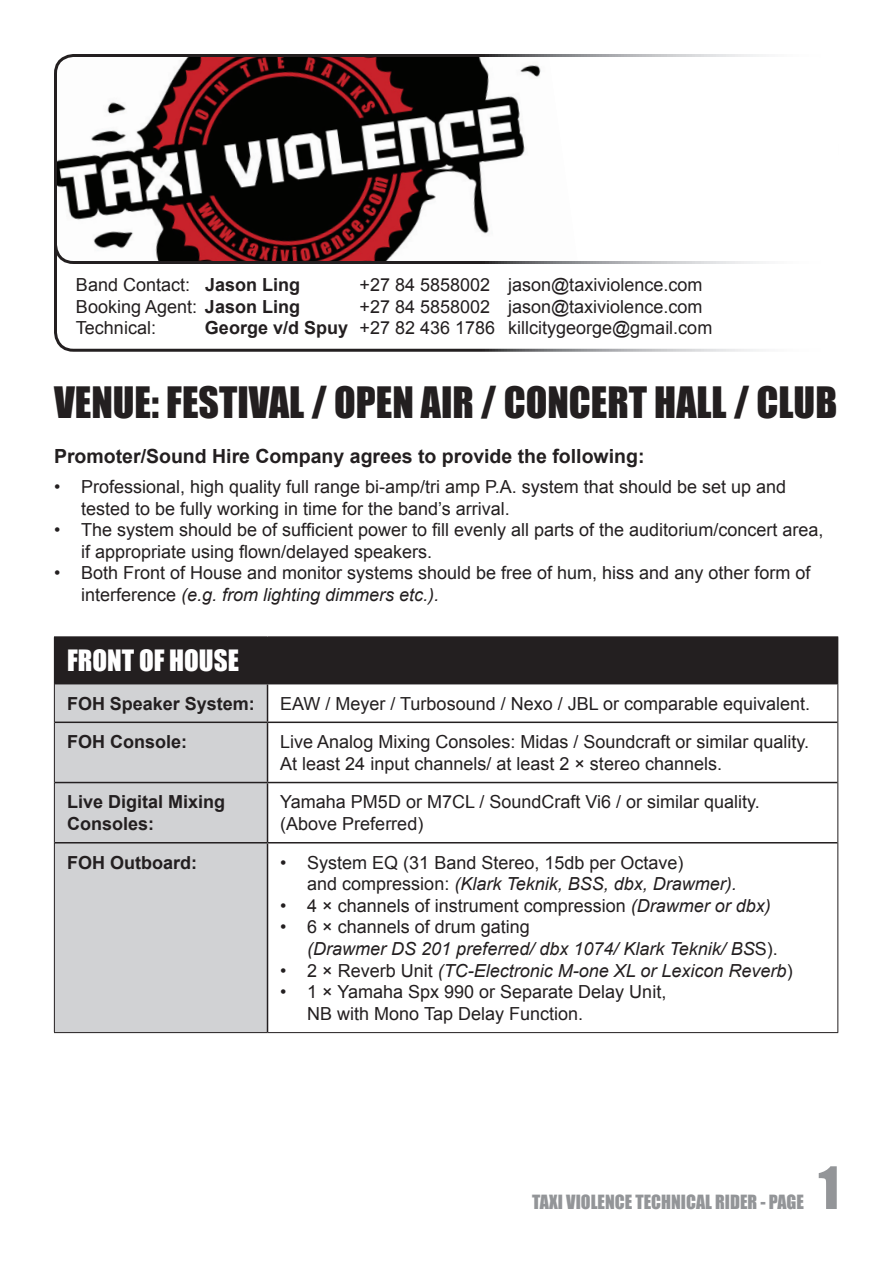
<style>
.page{position:relative;width:893px;height:1263px;background:#fff}
.page>*{position:absolute;margin:0;border:0;box-sizing:border-box;transform-origin:0 0}
.t1{font:54px "Impact";color:#939598}
.t2{font:39.75px "Impact";color:#231f20}
.t3{font:27px "Impact";color:#fff}
.t4{font:700 19.5px "Arial";color:#231f20}
.t5{font:18px/21.6px "Arial";color:#231f20}
.t6{font:italic 18px/21.6px "Arial";color:#231f20}
.t7{font:700 18px/21.6px "Arial";color:#231f20}
.t8{font:18px "Impact";color:#939598}
.s1{font-weight:700}
.s2{font-style:italic}
.s3{font-style:normal}
</style>
<div class="page">
<div style="left:54px;top:142px;width:785px;height:210px;border:3px solid #fff;border-radius:18px"></div>
<div style="left:54px;top:637px;width:784px;height:47px;background:#231f20"></div>
<div style="left:55px;top:684px;width:212px;height:348px;background:#d1d2d4"></div>
<hr style="left:267px;top:684px;width:1px;height:37px;background:#231f20">
<hr style="left:55px;top:721px;width:212px;height:2px;background:#231f20">
<hr style="left:267px;top:721px;width:570px;height:2px;background:#231f20">
<hr style="left:267px;top:723px;width:1px;height:59px;background:#231f20">
<hr style="left:55px;top:782px;width:212px;height:1px;background:#231f20">
<hr style="left:267px;top:782px;width:570px;height:1px;background:#231f20">
<hr style="left:267px;top:783px;width:1px;height:59px;background:#231f20">
<hr style="left:55px;top:842px;width:212px;height:1px;background:#231f20">
<hr style="left:267px;top:842px;width:570px;height:1px;background:#231f20">
<hr style="left:267px;top:843px;width:1px;height:189px;background:#231f20">
<hr style="left:54px;top:636px;width:213px;height:1px;background:#231f20">
<hr style="left:267px;top:636px;width:571px;height:1px;background:#231f20">
<hr style="left:54px;top:684px;width:1px;height:38px;background:#231f20">
<hr style="left:837px;top:684px;width:1px;height:38px;background:#231f20">
<hr style="left:54px;top:722px;width:1px;height:60px;background:#231f20">
<hr style="left:837px;top:722px;width:1px;height:60px;background:#231f20">
<hr style="left:54px;top:782px;width:1px;height:61px;background:#231f20">
<hr style="left:837px;top:782px;width:1px;height:61px;background:#231f20">
<hr style="left:54px;top:843px;width:1px;height:189px;background:#231f20">
<hr style="left:837px;top:843px;width:1px;height:189px;background:#231f20">
<hr style="left:54px;top:1032px;width:213px;height:1px;background:#231f20">
<hr style="left:267px;top:1032px;width:571px;height:1px;background:#231f20">
<div style="left:56px;top:56px;width:781px;height:206px;background:#fff;border-radius:18px"></div>
<img style="left:56px;top:58px;width:485px;height:204px">
<div style="left:54px;top:54px;width:785px;height:210px;border:3px solid #fff;border-radius:18px"></div>
<p class="t5" style="left:76px;top:274px;width:226px">Band Contact: <span class="s1">Jason Ling</span></p>
<p class="t5" style="left:359px;top:274px;width:344px">+27 84 5858002 jason@taxiviolence.com</p>
<p class="t5" style="left:76px;top:296px;width:226px">Booking Agent: <span class="s1">Jason Ling</span></p>
<p class="t5" style="left:359px;top:296px;width:344px">+27 84 5858002 jason@taxiviolence.com</p>
<p class="t5" style="left:76px;top:317px;width:82px">Technical:</p>
<p class="t5" style="left:205px;top:317px;width:509px"><span class="s1">George v/d Spuy</span> +27 82 436 1786 killcitygeorge@gmail.com</p>
<h2 class="t2" style="left:54px;top:371px;width:785px">VENUE: FESTIVAL / OPEN AIR / CONCERT HALL / CLUB</h2>
<p class="t4" style="left:54px;top:443px;width:592px">Promoter/Sound Hire Company agrees to provide the following:</p>
<p class="t5" style="left:81px;top:476px;width:707px;text-indent:-27px">• Professional, high quality full range bi-amp/tri amp P.A. system that should be set up and tested to be fully working in time for the band’s arrival.</p>
<p class="t5" style="left:81px;top:519px;width:744px;text-indent:-27px">• The system should be of sufficient power to fill evenly all parts of the auditorium/concert area, if appropriate using flown/delayed speakers.</p>
<p class="t5" style="left:81px;top:562px;width:731px;text-indent:-27px">• Both Front of House and monitor systems should be free of hum, hiss and any other form of interference <span class="s2">(e.g. from lighting dimmers etc.).</span></p>
<h3 class="t3" style="left:67px;top:639px;width:173px">FRONT OF HOUSE</h3>
<p class="t7" style="left:67px;top:693px;width:189px">FOH Speaker System:</p>
<p class="t5" style="left:280px;top:693px;width:531px">EAW / Meyer / Turbosound / Nexo / JBL or comparable equivalent.</p>
<p class="t7" style="left:67px;top:732px;width:122px">FOH Console:</p>
<p class="t5" style="left:280px;top:731px;width:530px">Live Analog Mixing Consoles: Midas / Soundcraft or similar quality.<br>At least 24 input channels/ at least 2 × stereo channels.</p>
<p class="t7" style="left:67px;top:792px;width:160px">Live Digital Mixing<br>Consoles:</p>
<p class="t5" style="left:280px;top:791px;width:481px">Yamaha PM5D or M7CL / SoundCraft Vi6 / or similar quality. (Above Preferred)</p>
<p class="t7" style="left:67px;top:852px;width:131px">FOH Outboard:</p>
<p class="t5" style="left:307px;top:852px;width:431px;text-indent:-27px">• System EQ (31 Band Stereo, 15db per Octave)<br>and compression: <span class="s2">(Klark Teknik, BSS, dbx, Drawmer).</span></p>
<p class="t5" style="left:280px;top:895px;width:492px">• 4 × channels of instrument compression <span class="s2">(Drawmer or dbx)</span></p>
<p class="t6" style="left:307px;top:916px;width:472px;text-indent:-27px"><span class="s3">• 6 × channels of drum gating<br></span>(Drawmer DS 201 preferred/ dbx 1074/ Klark Teknik/ BS<span class="s3">S).</span></p>
<p class="t6" style="left:280px;top:960px;width:514px"><span class="s3">• 2 × Reverb Unit</span> (TC-Electronic M-one XL or Lexicon Reverb<span class="s3">)</span></p>
<p class="t5" style="left:307px;top:981px;width:361px;text-indent:-27px">• 1 × Yamaha Spx 990 or Separate Delay Unit,<br>NB with Mono Tap Delay Function.</p>
<p class="t8" style="left:532px;top:1188px;width:273px">TAXI VIOLENCE TECHNICAL RIDER - PAGE</p>
<h1 class="t1" style="left:818px;top:1146px;width:22px">1</h1>
</div>
